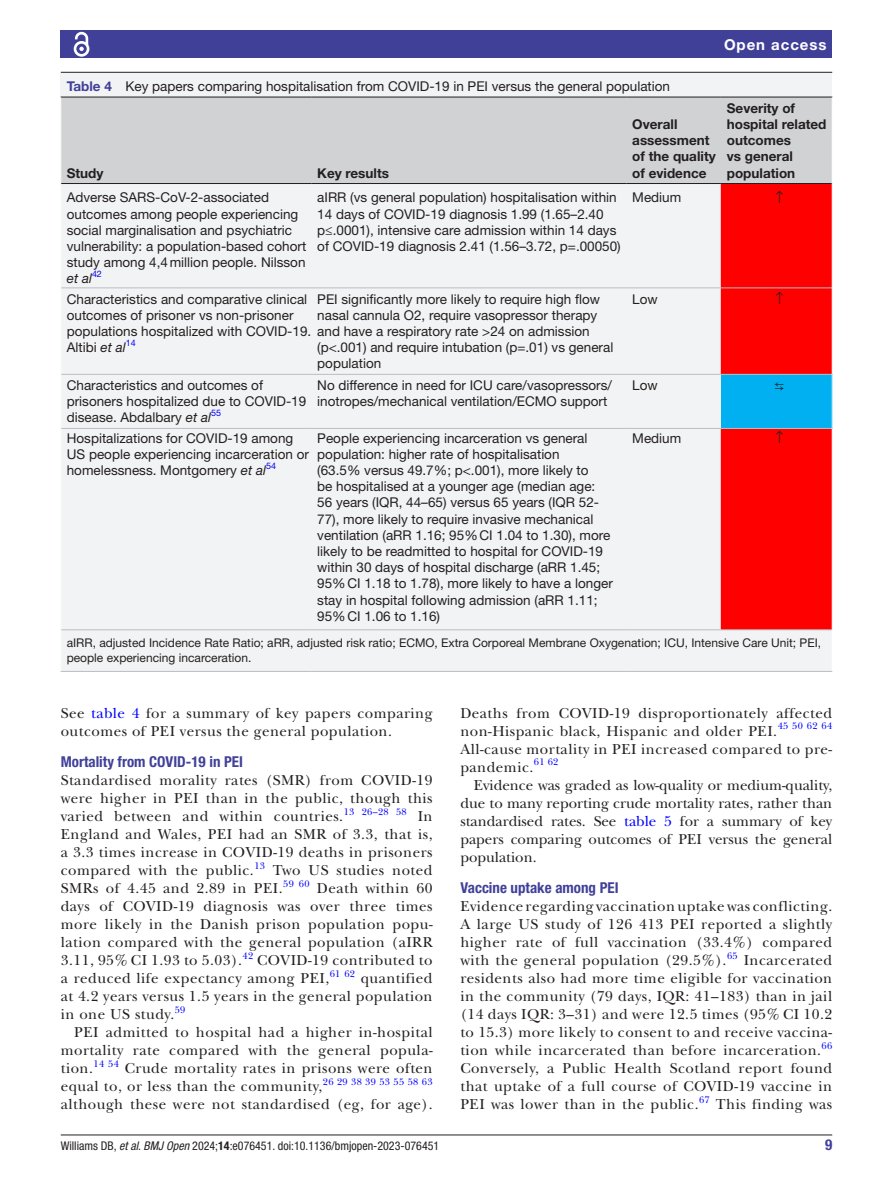
<style>
.page{position:relative;width:893px;height:1191px;background:#fff}
.page>*{position:absolute;margin:0;border:0;box-sizing:border-box;transform-origin:0 0}
.t1{font:15px/18px "New Baskerville";letter-spacing:.035em;color:#231f20;text-align:justify}
.t2{font:700 condensed 15px "Helvetica Neue LT Std";color:#414099}
.t3{font:700 15px "Helvetica Neue LT Std";letter-spacing:.065em;color:#fff}
.t4{font:13.5px/16.2px "Helvetica Neue LT Std";color:#231f20}
.t5{font:700 13.5px/16.2px "Helvetica Neue LT Std";color:#231f20}
.t6{font:italic 13.5px "Helvetica Neue LT Std";color:#231f20}
.t7{font:13.5px "Arial Unicode MS";color:#231f20}
.t8{font:12px/15px "Helvetica Neue LT Std";color:#231f20}
.t9{font:condensed 12px "Helvetica Neue LT Std";color:#231f20}
.t10{font:9.9px "New Baskerville";letter-spacing:.035em;color:#00f}
.t11{font:9px "Helvetica Neue LT Std";color:#00f}
.s1{font-weight:700;color:#414099}
.s2{font-style:italic}
.s3{color:#00f}
.s4{font-weight:700}
</style>
<div class="page">
<hr style="left:61px;top:1134px;width:771px;height:1px;background:#231f20">
<div style="left:61px;top:31px;width:771px;height:27px;background:#414099"></div>
<svg style="left:73px;top:31px;width:17px;height:26px"></svg>
<div style="left:61px;top:73px;width:771px;height:598px;background:#f2f3f4"></div>
<hr style="left:61px;top:72px;width:771px;height:1px;background:#231f20">
<div style="left:61px;top:98px;width:771px;height:85px;background:#d1d2d4"></div>
<div style="left:721px;top:184px;width:111px;height:445px;background:#f00"></div>
<div style="left:721px;top:374px;width:111px;height:54px;background:#00b0f0"></div>
<hr style="left:61px;top:97px;width:250px;height:1px;background:#231f20">
<hr style="left:61px;top:183px;width:250px;height:1px;background:#231f20">
<hr style="left:311px;top:97px;width:315px;height:1px;background:#231f20">
<hr style="left:311px;top:183px;width:315px;height:1px;background:#231f20">
<hr style="left:626px;top:97px;width:95px;height:1px;background:#231f20">
<hr style="left:626px;top:183px;width:95px;height:1px;background:#231f20">
<hr style="left:721px;top:97px;width:111px;height:1px;background:#231f20">
<hr style="left:721px;top:183px;width:111px;height:1px;background:#231f20">
<hr style="left:61px;top:288px;width:250px;height:1px;background:#bcbdc0">
<hr style="left:311px;top:288px;width:315px;height:1px;background:#bcbdc0">
<hr style="left:626px;top:288px;width:95px;height:1px;background:#bcbdc0">
<hr style="left:721px;top:288px;width:111px;height:1px;background:#bcbdc0">
<hr style="left:61px;top:374px;width:250px;height:1px;background:#bcbdc0">
<hr style="left:311px;top:374px;width:315px;height:1px;background:#bcbdc0">
<hr style="left:626px;top:374px;width:95px;height:1px;background:#bcbdc0">
<hr style="left:721px;top:374px;width:111px;height:1px;background:#bcbdc0">
<hr style="left:61px;top:428px;width:250px;height:1px;background:#bcbdc0">
<hr style="left:311px;top:428px;width:315px;height:1px;background:#bcbdc0">
<hr style="left:311px;top:629px;width:315px;height:1px;background:#bcbdc0">
<hr style="left:626px;top:428px;width:95px;height:1px;background:#bcbdc0">
<hr style="left:626px;top:629px;width:95px;height:1px;background:#bcbdc0">
<hr style="left:721px;top:428px;width:111px;height:1px;background:#bcbdc0">
<hr style="left:721px;top:629px;width:111px;height:1px;background:#bcbdc0">
<hr style="left:61px;top:629px;width:250px;height:1px;background:#bcbdc0">
<hr style="left:61px;top:671px;width:250px;height:1px;background:#bcbdc0">
<hr style="left:311px;top:671px;width:315px;height:1px;background:#bcbdc0">
<hr style="left:626px;top:671px;width:95px;height:1px;background:#bcbdc0">
<hr style="left:721px;top:671px;width:111px;height:1px;background:#bcbdc0">
<svg style="left:776px;top:191px;width:7px;height:12px"></svg>
<svg style="left:776px;top:292px;width:7px;height:12px"></svg>
<svg style="left:776px;top:431px;width:7px;height:12px"></svg>
<p class="t3" style="left:724px;top:35px;width:104px">Open access</p>
<p class="t4" style="left:67px;top:78px;width:605px"><span class="s1">Table 4</span> Key papers comparing hospitalisation from COVID-19 in PEI versus the general population</p>
<p class="t5" style="left:67px;top:164px;width:38px">Study</p>
<p class="t5" style="left:317px;top:164px;width:73px">Key results</p>
<p class="t5" style="left:632px;top:116px;width:85px">Overall assessment of the quality of evidence</p>
<p class="t4" style="left:317px;top:189px;width:305px">aIRR (vs general population) hospitalisation within 14 days of COVID-19 diagnosis 1.99 (1.65–2.40 p≤.0001), intensive care admission within 14 days of COVID-19 diagnosis 2.41 (1.56–3.72, p=.00050)</p>
<p class="t4" style="left:632px;top:189px;width:51px">Medium</p>
<p class="t4" style="left:67px;top:290px;width:524px">Characteristics and comparative clinical<br>outcomes of prisoner vs non‐prisoner<br>populations hospitalized with COVID‐19. and have a respiratory rate &gt;24 on admission Altibi <span class="s2">et al</span></p>
<p class="t4" style="left:67px;top:189px;width:241px">Adverse SARS-CoV-2-associated outcomes among people experiencing social marginalisation and psychiatric vulnerability: a population-based cohort study among 4,4million people. Nilsson</p>
<p class="t6" style="left:67px;top:270px;width:27px">et al</p>
<p class="t11" style="left:92px;top:269px;width:11px">42</p>
<p class="t4" style="left:317px;top:290px;width:284px">PEI significantly more likely to require high flow nasal cannula O2, require vasopressor therapy</p>
<p class="t4" style="left:317px;top:339px;width:298px">(p&lt;.001) and require intubation (p=.01) vs general population</p>
<p class="t4" style="left:632px;top:290px;width:27px">Low</p>
<p class="t11" style="left:126px;top:337px;width:11px">14</p>
<p class="t5" style="left:727px;top:99px;width:101px">Severity of hospital related outcomes<br>vs general population</p>
<p class="t4" style="left:67px;top:377px;width:241px">Characteristics and outcomes of prisoners hospitalized due to COVID-19 disease. Abdalbary <span class="s2">et al</span></p>
<p class="t11" style="left:211px;top:408px;width:11px">55</p>
<p class="t4" style="left:317px;top:377px;width:296px">No difference in need for ICU care/vasopressors/ inotropes/mechanical ventilation/ECMO support</p>
<p class="t4" style="left:632px;top:377px;width:27px">Low</p>
<p class="t7" style="left:775px;top:375px;width:11px">⇆</p>
<p class="t4" style="left:67px;top:429px;width:244px">Hospitalizations for COVID-19 among<br>US people experiencing incarceration or homelessness. Montgomery <span class="s2">et al</span></p>
<p class="t4" style="left:317px;top:429px;width:297px">People experiencing incarceration vs general population: higher rate of hospitalisation<br>(63.5% versus 49.7%; p&lt;.001), more likely to<br>be hospitalised at a younger age (median age:<br>56 years (IQR, 44–65) versus 65 years (IQR 52- 77), more likely to require invasive mechanical ventilation (aRR 1.16; 95%CI 1.04 to 1.30), more likely to be readmitted to hospital for COVID-19 within 30 days of hospital discharge (aRR 1.45; 95%CI 1.18 to 1.78), more likely to have a longer stay in hospital following admission (aRR 1.11; 95%CI 1.06 to 1.16)</p>
<p class="t4" style="left:632px;top:429px;width:51px">Medium</p>
<p class="t8" style="left:67px;top:635px;width:756px">aIRR, adjusted Incidence Rate Ratio; aRR, adjusted risk ratio; ECMO, Extra Corporeal Membrane Oxygenation; ICU, Intensive Care Unit; PEI, people experiencing incarceration.</p>
<p class="t11" style="left:266px;top:460px;width:11px">54</p>
<p class="t1" style="left:61px;top:704px;width:373px">See <span class="s3">table 4</span> for a summary of key papers comparing outcomes of PEI versus the general population.</p>
<p class="t2" style="left:61px;top:753px;width:184px">Mortality from COVID-19 in PEI</p>
<p class="t1" style="left:61px;top:771px;width:373px">Standardised morality rates (SMR) from COVID-19 were higher in PEI than in the public, though this varied between and within countries.</p>
<p class="t10" style="left:344px;top:805px;width:65px">13 26–28 58</p>
<p class="t1" style="left:61px;top:807px;width:373px;text-indent:357px">In England and Wales, PEI had an SMR of 3.3, that is, a 3.3 times increase in COVID-19 deaths in prisoners compared with the public.</p>
<p class="t10" style="left:254px;top:859px;width:12px">13</p>
<p class="t1" style="left:61px;top:861px;width:373px;text-indent:212px">Two US studies noted<br>SMRs of 4.45 and 2.89 in PEI.</p>
<p class="t10" style="left:283px;top:877px;width:28px">59 60</p>
<p class="t1" style="left:61px;top:879px;width:373px;text-indent:256px">Death within 60 days of COVID-19 diagnosis was over three times more likely in the Danish prison population popu&shy;lation compared with the general population (aIRR 3.11, 95% CI 1.93 to 5.03).</p>
<p class="t10" style="left:243px;top:949px;width:12px">42</p>
<p class="t1" style="left:61px;top:951px;width:373px;text-indent:196px">COVID-19 contributed to a reduced life expectancy among PEI,</p>
<p class="t10" style="left:330px;top:967px;width:27px">61 62</p>
<p class="t1" style="left:61px;top:969px;width:373px;text-indent:300px">quantified at 4.2 years versus 1.5 years in the general population in one US study.</p>
<p class="t10" style="left:175px;top:1003px;width:12px">59</p>
<p class="t1" style="left:61px;top:1023px;width:373px;text-indent:13px">PEI admitted to hospital had a higher in-hospital mortality rate compared with the general popula&shy;tion.</p>
<p class="t10" style="left:94px;top:1057px;width:27px">14 54</p>
<p class="t1" style="left:61px;top:1059px;width:373px;text-indent:64px">Crude mortality rates in prisons were often equal to, or less than the community,</p>
<p class="t10" style="left:323px;top:1075px;width:111px">26 29 38 39 53 55 58 63</p>
<p class="t1" style="left:61px;top:1095px;width:373px">although these were not standardised (eg, for age).</p>
<p class="t1" style="left:460px;top:704px;width:373px">Deaths from COVID-19 disproportionately affected non-Hispanic black, Hispanic and older PEI.</p>
<p class="t10" style="left:778px;top:720px;width:56px">45 50 62 64</p>
<p class="t1" style="left:460px;top:740px;width:373px">All-cause mortality in PEI increased compared to pre&shy;pandemic.</p>
<p class="t10" style="left:534px;top:756px;width:26px">61 62</p>
<p class="t1" style="left:460px;top:776px;width:373px;text-indent:14px">Evidence was graded as low-quality or medium-quality, due to many reporting crude mortality rates, rather than standardised rates. See <span class="s3">table 5</span> for a summary of key papers comparing outcomes of PEI versus the general population.</p>
<p class="t2" style="left:460px;top:879px;width:160px">Vaccine uptake among PEI</p>
<p class="t1" style="left:460px;top:897px;width:373px">Evidence regarding vaccination uptake was conflicting.<br>A large US study of 126 413 PEI reported a slightly higher rate of full vaccination (33.4%) compared with the general population (29.5%).</p>
<p class="t10" style="left:727px;top:949px;width:12px">65</p>
<p class="t1" style="left:460px;top:951px;width:373px;text-indent:283px">Incarcerated residents also had more time eligible for vaccination in the community (79 days, IQR: 41–183) than in jail (14 days IQR: 3–31) and were 12.5 times (95% CI 10.2 to 15.3) more likely to consent to and receive vaccina&shy;tion while incarcerated than before incarceration.</p>
<p class="t10" style="left:821px;top:1039px;width:12px">66</p>
<p class="t1" style="left:460px;top:1059px;width:373px">Conversely, a Public Health Scotland report found that uptake of a full course of COVID-19 vaccine in PEI was lower than in the public.<sup>67</sup> This finding was</p>
<p class="t9" style="left:61px;top:1138px;width:380px">Williams DB, <span class="s2">et al</span>. <span class="s2">BMJ Open</span> 2024;<span class="s4">14</span>:e076451. doi:10.1136/bmjopen-2023-076451</p>
<p class="t2" style="left:825px;top:1135px;width:9px">9</p>
</div>
